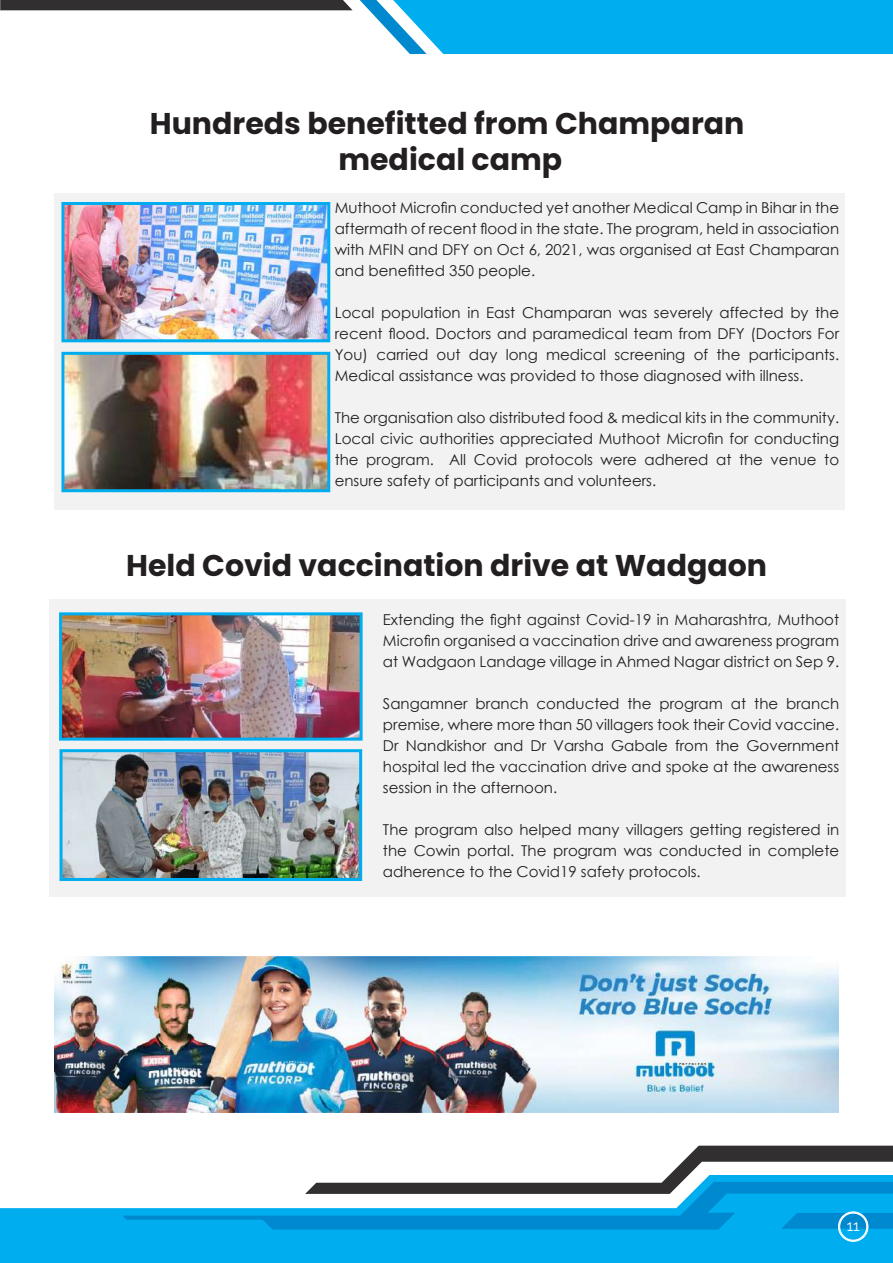
<style>
.page{position:relative;width:893px;height:1263px;background:#fff}
.page>*{position:absolute;margin:0;border:0;box-sizing:border-box;transform-origin:0 0}
.t1{font:700 30px/36px "Poppins";color:#231f20;text-align:center}
.t2{font:15px/21px "Century Gothic";color:#231f20;text-align:justify}
.t3{font:15px "Raleway";color:#fff}
</style>
<div class="page">
<div style="left:0;top:1208px;width:893px;height:55px;background:#00aeef"></div>
<svg style="left:122px;top:1146px;width:771px;height:83px"></svg>
<div style="left:838px;top:1212px;width:30px;height:29px;border:1px solid #fff;border-radius:50%"></div>
<div style="left:839px;top:1212px;width:28px;height:29px;border:1px solid #fff;border-radius:50%"></div>
<div style="left:840px;top:1213px;width:27px;height:27px;border:1px solid #fff;border-radius:50%"></div>
<svg style="left:360px;top:0;width:533px;height:54px;background:#13b3ef"></svg>
<div style="left:0;top:0;width:352px;height:10px;background:#312f30"></div>
<div style="left:49px;top:600px;width:796px;height:297px;background:#f2f2f2"></div>
<div style="left:54px;top:193px;width:791px;height:317px;background:#f2f2f2"></div>
<img style="left:65px;top:206px;width:261px;height:132px">
<div style="left:61px;top:202px;width:269px;height:140px;border:3px solid #00aeef"></div>
<img style="left:65px;top:356px;width:261px;height:132px">
<div style="left:61px;top:352px;width:269px;height:140px;border:3px solid #00aeef"></div>
<img style="left:63px;top:616px;width:296px;height:121px">
<div style="left:59px;top:612px;width:304px;height:129px;border:3px solid #00aeef"></div>
<img style="left:64px;top:753px;width:294px;height:124px">
<div style="left:60px;top:749px;width:302px;height:132px;border:3px solid #00aeef"></div>
<img style="left:54px;top:957px;width:785px;height:156px">
<h1 class="t1" style="left:150px;top:106px;width:596px">Hundreds benefitted from Champaran medical camp</h1>
<p class="t2" style="left:335px;top:197px;width:506px">Muthoot Microfin conducted yet another Medical Camp in Bihar in the aftermath of recent flood in the state. The program, held in association with MFIN and DFY on Oct 6, 2021, was organised at East Champaran and benefitted 350 people.</p>
<p class="t2" style="left:335px;top:302px;width:506px">Local population in East Champaran was severely affected by the recent flood. Doctors and paramedical team from DFY (Doctors For You) carried out day long medical screening of the participants.<br>Medical assistance was provided to those diagnosed with illness.</p>
<p class="t2" style="left:335px;top:407px;width:506px">The organisation also distributed food &amp; medical kits in the community.<br>Local civic authorities appreciated Muthoot Microfin for conducting the program. All Covid protocols were adhered at the venue to ensure safety of participants and volunteers.</p>
<h1 class="t1" style="left:126px;top:548px;width:642px">Held Covid vaccination drive at Wadgaon</h1>
<p class="t2" style="left:383px;top:609px;width:458px">Extending the fight against Covid-19 in Maharashtra, Muthoot Microfin organised a vaccination drive and awareness program at Wadgaon Landage village in Ahmed Nagar district on Sep 9.</p>
<p class="t2" style="left:383px;top:693px;width:458px">Sangamner branch conducted the program at the branch premise, where more than 50 villagers took their Covid vaccine.<br>Dr Nandkishor and Dr Varsha Gabale from the Government hospital led the vaccination drive and spoke at the awareness session in the afternoon.</p>
<p class="t2" style="left:383px;top:819px;width:458px">The program also helped many villagers getting registered in the Cowin portal. The program was conducted in complete adherence to the Covid19 safety protocols.</p>
<p class="t3" style="left:847px;top:1217px;width:14px">11</p>
</div>
